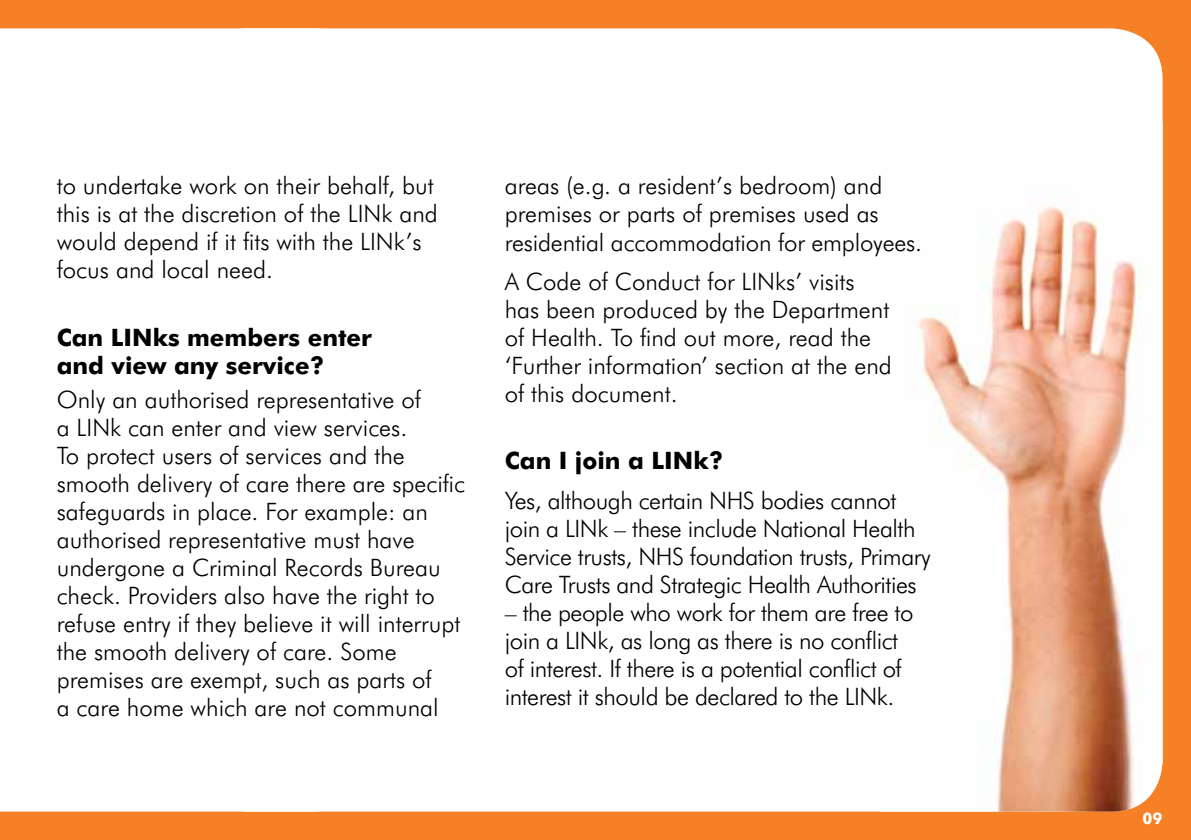
<style>
.page{position:relative;width:1191px;height:840px;background:#fff}
.page>*{position:absolute;margin:0;border:0;box-sizing:border-box;transform-origin:0 0}
.t1{font:300 24px/28px "Futura BT";color:#000}
.t2{font:300 24px/28px "Futura BT";letter-spacing:-.02em;color:#000}
.t3{font:700 24px/28px "Futura BT";color:#000}
.t4{font:700 16px "Futura BT";color:#fff}
</style>
<div class="page">
<div style="left:0;top:0;width:1191px;height:839px;background:#f58025"></div>
<div style="left:197px;top:28px;width:965px;height:783px;background:#fff;border-radius:51px"></div>
<img style="left:913px;top:192px;width:249px;height:619px">
<div style="left:0;top:28px;width:370px;height:783px;background:#fff"></div>
<p class="t1" style="left:57px;top:171px;width:383px">to undertake work on their behalf, but this is at the discretion of the LINk and would depend if it fits with the LINk’s focus and local need.</p>
<p class="t3" style="left:57px;top:323px;width:317px">Can LINks members enter and view any service?</p>
<p class="t1" style="left:57px;top:384px;width:410px">Only an authorised representative of<br>a LINk can enter and view services.<br>To protect users of services and the smooth delivery of care there are specific safeguards in place. For example: an authorised representative must have undergone a Criminal Records Bureau check. Providers also have the right to refuse entry if they believe it will interrupt the smooth delivery of care. Some premises are exempt, such as parts of<br>a care home which are not communal</p>
<p class="t1" style="left:505px;top:171px;width:419px">areas (e.g. a resident’s bedroom) and premises or parts of premises used as residential accommodation for employees.</p>
<p class="t1" style="left:505px;top:267px;width:388px">A Code of Conduct for LINks’ visits has been produced by the Department of Health. To find out more, read the ‘Further information’ section at the end of this document.</p>
<p class="t3" style="left:505px;top:446px;width:220px">Can I join a LINk?</p>
<p class="t2" style="left:505px;top:486px;width:427px">Yes, although certain NHS bodies cannot join a LINk – these include National Health Service trusts, NHS foundation trusts, Primary Care Trusts and Strategic Health Authorities</p>
<p class="t2" style="left:505px;top:598px;width:410px">– the people who work for them are free to join a LINk, as long as there is no conflict of interest. If there is a potential conflict of interest it should be declared to the LINk.</p>
<p class="t4" style="left:1142px;top:808px;width:21px">09</p>
</div>
